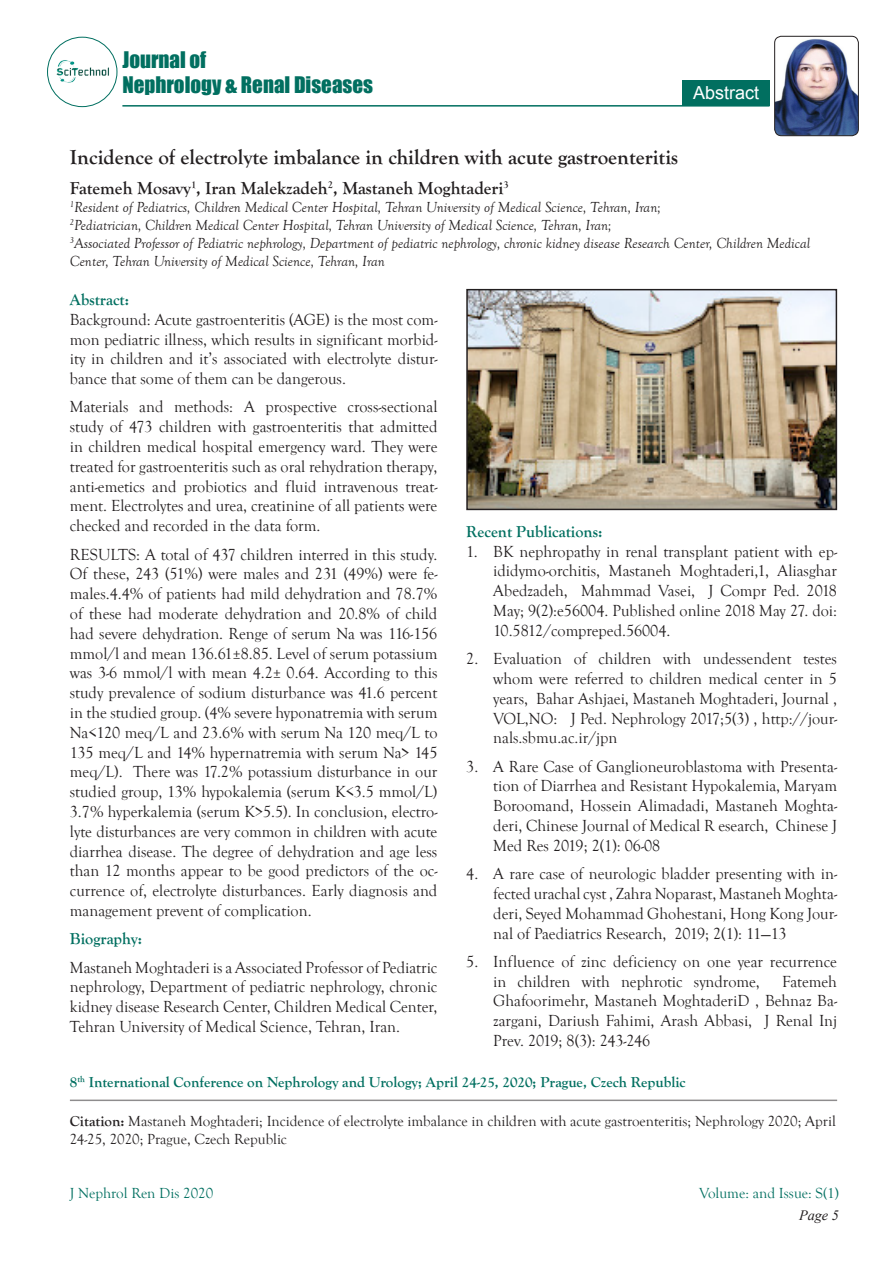
<style>
.page{position:relative;width:893px;height:1263px;background:#fff}
.page>*{position:absolute;margin:0;border:0;box-sizing:border-box;transform-origin:0 0}
.t1{font:700 21px "Goudy Old Style T";color:#231f20}
.t2{font:21px/25.2px "Impact";color:#016f60}
.t3{font:700 18px "Goudy Old Style T";color:#231f20}
.t4{font:18px "Arial";color:#fff}
.t5{font:16.5px/19.8px "Goudy Old Style T";color:#231f20;text-align:justify}
.t6{font:700 16.5px "Goudy Old Style T";color:#016f60}
.t7{font:italic 15px/18px "Goudy Old Style T";color:#231f20}
.t8{font:15px/18px "Goudy Old Style T";color:#231f20}
.t9{font:700 15px "Goudy Old Style T";color:#016f60}
.t10{font:15px "Goudy Old Style T";color:#016f60}
.t11{font:italic 14.25px "Times New Roman";color:#231f20}
.s1{font-weight:700}
</style>
<div class="page">
<div style="left:682px;top:80px;width:88px;height:25px;background:#016f60"></div>
<hr style="left:122px;top:105px;width:647px;height:2px;background:#016f60">
<img style="left:56px;top:60px;width:53px;height:23px">
<div style="left:47px;top:37px;width:70px;height:70px;border:1px solid #016f60;border-radius:50%"></div>
<img style="left:775px;top:36px;width:83px;height:100px">
<div style="left:774px;top:36px;width:85px;height:100px;border:1px solid #231f20;border-radius:7px"></div>
<hr style="left:70px;top:1099px;width:767px;height:2px;background:#231f20">
<img style="left:469px;top:292px;width:365px;height:215px">
<div style="left:466px;top:289px;width:371px;height:221px;border:2px solid #231f20"></div>
<p class="t2" style="left:122px;top:46px;width:252px">Journal of<br>Nephrology &amp; Renal Diseases</p>
<p class="t4" style="left:693px;top:81px;width:68px">Abstract</p>
<p class="t1" style="left:70px;top:146px;width:610px">Incidence of electrolyte imbalance in children with acute gastroenteritis</p>
<p class="t3" style="left:70px;top:178px;width:440px">Fatemeh Mosavy<sup>1</sup>, Iran Malekzadeh<sup>2</sup>, Mastaneh Moghtaderi<sup>3</sup></p>
<p class="t7" style="left:70px;top:199px;width:592px"><sup>1</sup>Resident of Pediatrics, Children Medical Center Hospital, Tehran University of Medical Science, Tehran, Iran;</p>
<p class="t7" style="left:70px;top:217px;width:543px"><sup>2</sup>Pediatrician, Children Medical Center Hospital, Tehran University of Medical Science, Tehran, Iran;</p>
<p class="t7" style="left:70px;top:235px;width:742px"><sup>3</sup>Associated Professor of Pediatric nephrology, Department of pediatric nephrology, chronic kidney disease Research Center, Children Medical<br>Center, Tehran University of Medical Science, Tehran, Iran</p>
<p class="t6" style="left:70px;top:290px;width:61px">Abstract:</p>
<p class="t5" style="left:70px;top:310px;width:369px">Background: Acute gastroenteritis (AGE) is the most com&shy;mon pediatric illness, which results in significant morbid&shy;ity in children and it’s associated with electrolyte distur&shy;bance that some of them can be dangerous.</p>
<p class="t5" style="left:70px;top:397px;width:369px">Materials and methods: A prospective cross-sectional study of 473 children with gastroenteritis that admitted in children medical hospital emergency ward. They were treated for gastroenteritis such as oral rehydration therapy, anti-emetics and probiotics and fluid intravenous treat&shy;ment. Electrolytes and urea, creatinine of all patients were checked and recorded in the data form.</p>
<p class="t5" style="left:70px;top:545px;width:369px">RESULTS: A total of 437 children interred in this study.<br>Of these, 243 (51%) were males and 231 (49%) were fe&shy;males.4.4% of patients had mild dehydration and 78.7% of these had moderate dehydration and 20.8% of child had severe dehydration. Renge of serum Na was 116-156 mmol/l and mean 136.61±8.85. Level of serum potassium was 3-6 mmol/l with mean 4.2± 0.64. According to this study prevalence of sodium disturbance was 41.6 percent in the studied group. (4% severe hyponatremia with serum Na&lt;120 meq/L and 23.6% with serum Na 120 meq/L to 135 meq/L and 14% hypernatremia with serum Na&gt; 145 meq/L). There was 17.2% potassium disturbance in our studied group, 13% hypokalemia (serum K&lt;3.5 mmol/L)<br>3.7% hyperkalemia (serum K&gt;5.5). In conclusion, electro&shy;lyte disturbances are very common in children with acute diarrhea disease. The degree of dehydration and age less than 12 months appear to be good predictors of the oc&shy;currence of, electrolyte disturbances. Early diagnosis and management prevent of complication.</p>
<p class="t6" style="left:70px;top:930px;width:74px">Biography:</p>
<p class="t5" style="left:70px;top:958px;width:369px">Mastaneh Moghtaderi is a Associated Professor of Pediatric nephrology, Department of pediatric nephrology, chronic kidney disease Research Center, Children Medical Center, Tehran University of Medical Science, Tehran, Iran.</p>
<p class="t6" style="left:466px;top:522px;width:138px">Recent Publications:</p>
<p class="t5" style="left:493px;top:542px;width:345px;text-indent:-27px">1. BK nephropathy in renal transplant patient with ep&shy;ididymo-orchitis, Mastaneh Moghtaderi,1, Aliasghar Abedzadeh, Mahmmad Vasei, J Compr Ped. 2018<br>May; 9(2):e56004. Published online 2018 May 27. doi:<br>10.5812/compreped.56004.</p>
<p class="t5" style="left:493px;top:649px;width:345px;text-indent:-27px">2. Evaluation of children with undessendent testes whom were referred to children medical center in 5 years, Bahar Ashjaei, Mastaneh Moghtaderi, Journal , VOL,NO: J Ped. Nephrology 2017;5(3) , http://jour&shy;nals.sbmu.ac.ir/jpn</p>
<p class="t5" style="left:493px;top:757px;width:345px;text-indent:-27px">3. A Rare Case of Ganglioneuroblastoma with Presenta&shy;tion of Diarrhea and Resistant Hypokalemia, Maryam Boroomand, Hossein Alimadadi, Mastaneh Moghta&shy;deri, Chinese Journal of Medical R esearch, Chinese J Med Res 2019; 2(1): 06-08</p>
<p class="t5" style="left:493px;top:864px;width:345px;text-indent:-27px">4. A rare case of neurologic bladder presenting with in&shy;fected urachal cyst , Zahra Noparast, Mastaneh Moghta&shy;deri, Seyed Mohammad Ghohestani, Hong Kong Jour&shy;nal of Paediatrics Research, 2019; 2(1): 11—13</p>
<p class="t5" style="left:493px;top:952px;width:345px;text-indent:-27px">5. Influence of zinc deficiency on one year recurrence in children with nephrotic syndrome,</p>
<p class="t5" style="left:493px;top:972px;width:345px;text-indent:289px">Fatemeh Ghafoorimehr, Mastaneh MoghtaderiD , Behnaz Ba&shy;zargani, Dariush Fahimi, Arash Abbasi, J Renal Inj Prev. 2019; 8(3): 243-246</p>
<p class="t9" style="left:70px;top:1074px;width:617px">8<sup>th</sup> International Conference on Nephrology and Urology; April 24-25, 2020; Prague, Czech Republic</p>
<p class="t8" style="left:70px;top:1112px;width:767px"><span class="s1">Citation:</span> Mastaneh Moghtaderi; Incidence of electrolyte imbalance in children with acute gastroenteritis; Nephrology 2020; April<br>24-25, 2020; Prague, Czech Republic</p>
<p class="t10" style="left:70px;top:1185px;width:145px">J Nephrol Ren Dis 2020</p>
<p class="t10" style="left:699px;top:1185px;width:141px">Volume: and Issue: S(1)</p>
<p class="t11" style="left:799px;top:1206px;width:41px">Page 5</p>
</div>
